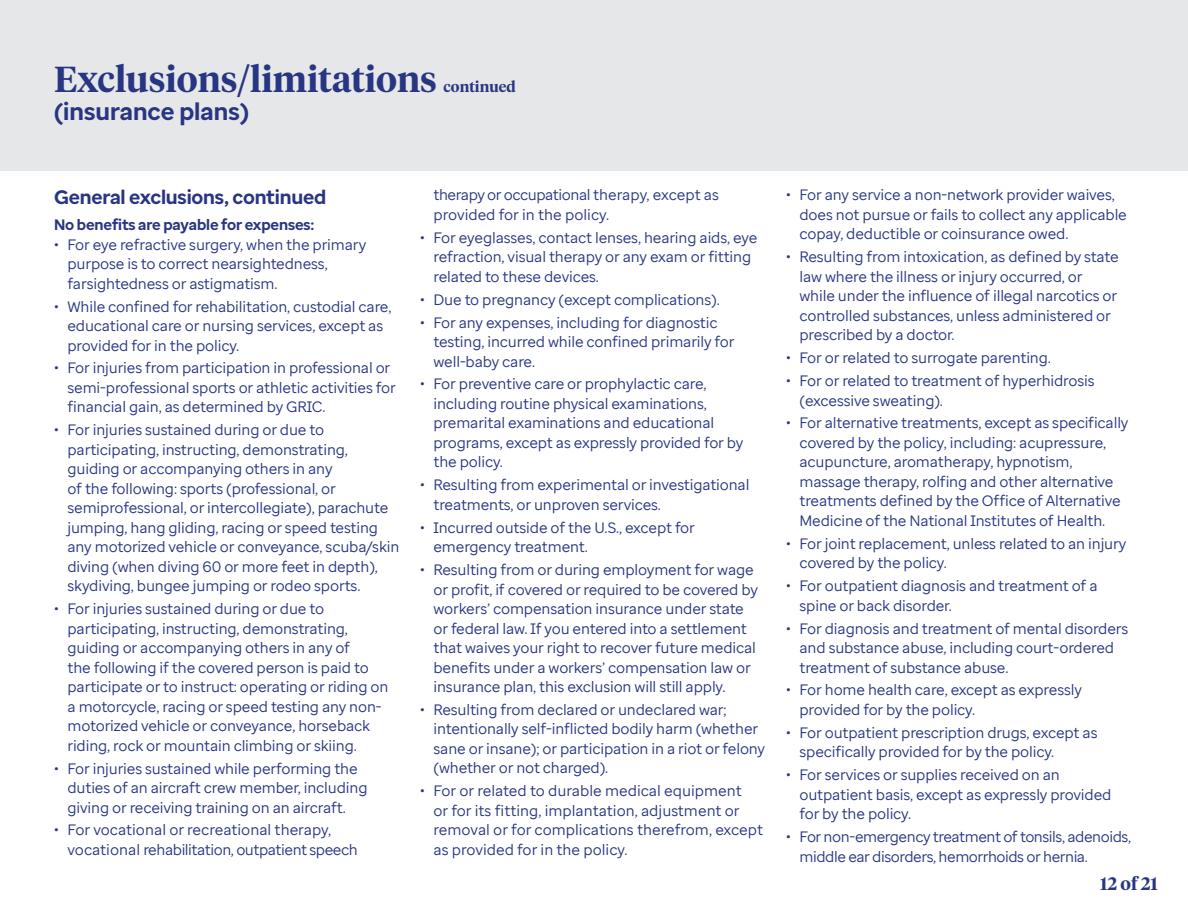
<style>
.page{position:relative;width:1188px;height:918px;background:#fff}
.page>*{position:absolute;margin:0;border:0;box-sizing:border-box;transform-origin:0 0}
.t1{font:600 36px "UHC Serif Headline";color:#283582}
.t2{font:700 24px "Enterprise Sans";color:#283582}
.t3{font:700 19.5px "Enterprise Sans";letter-spacing:-.01em;color:#283582}
.t4{font:600 18px "UHC Serif Headline";color:#283582}
.t5{font:15px/19.5px "Enterprise Sans";letter-spacing:-.01em;color:#283582}
.t6{font:15px/19.5px "Enterprise Sans";letter-spacing:-.03em;color:#283582}
.t7{font:700 15px "Enterprise Sans";letter-spacing:-.01em;color:#283582}
.t8{font:600 15px "UHC Serif Headline";color:#283582}
</style>
<div class="page">
<div style="left:0;top:0;width:1188px;height:171px;background:#e6e7e9"></div>
<h1 class="t1" style="left:54px;top:54px;width:385px">Exclusions/limitations</h1>
<h2 class="t2" style="left:54px;top:96px;width:197px">(insurance plans)</h2>
<p class="t8" style="left:444px;top:76px;width:74px">continued</p>
<h3 class="t3" style="left:54px;top:184px;width:274px">General exclusions, continued</h3>
<p class="t7" style="left:54px;top:215px;width:262px">No benefits are payable for expenses:</p>
<p class="t5" style="left:68px;top:235px;width:300px;text-indent:-14px">• For eye refractive surgery, when the primary purpose is to correct nearsightedness, farsightedness or astigmatism.</p>
<p class="t5" style="left:68px;top:296px;width:325px;text-indent:-14px">• While confined for rehabilitation, custodial care, educational care or nursing services, except as provided for in the policy.</p>
<p class="t5" style="left:68px;top:358px;width:330px;text-indent:-14px">• For injuries from participation in professional or semi-professional sports or athletic activities for financial gain, as determined by GRIC.</p>
<p class="t5" style="left:68px;top:420px;width:333px;text-indent:-14px">• For injuries sustained during or due to participating, instructing, demonstrating, guiding or accompanying others in any<br>of the following: sports (professional, or semiprofessional, or intercollegiate), parachute jumping, hang gliding, racing or speed testing any motorized vehicle or conveyance, scuba/skin diving (when diving 60 or more feet in depth), skydiving, bungee jumping or rodeo sports.</p>
<p class="t5" style="left:68px;top:599px;width:323px;text-indent:-14px">• For injuries sustained during or due to participating, instructing, demonstrating, guiding or accompanying others in any of<br>the following if the covered person is paid to participate or to instruct: operating or riding on a motorcycle, racing or speed testing any non&shy;motorized vehicle or conveyance, horseback riding, rock or mountain climbing or skiing.</p>
<p class="t5" style="left:68px;top:758px;width:302px;text-indent:-14px">• For injuries sustained while performing the duties of an aircraft crew member, including giving or receiving training on an aircraft.</p>
<p class="t5" style="left:68px;top:820px;width:292px;text-indent:-14px">• For vocational or recreational therapy, vocational rehabilitation, outpatient speech</p>
<p class="t5" style="left:434px;top:185px;width:287px">therapy or occupational therapy, except as provided for in the policy.</p>
<p class="t5" style="left:434px;top:228px;width:325px;text-indent:-14px">• For eyeglasses, contact lenses, hearing aids, eye refraction, visual therapy or any exam or fitting related to these devices.</p>
<p class="t5" style="left:420px;top:290px;width:301px">• Due to pregnancy (except complications).</p>
<p class="t5" style="left:434px;top:312px;width:302px;text-indent:-14px">• For any expenses, including for diagnostic testing, incurred while confined primarily for well-baby care.</p>
<p class="t5" style="left:434px;top:374px;width:311px;text-indent:-14px">• For preventive care or prophylactic care, including routine physical examinations, premarital examinations and educational programs, except as expressly provided for by the policy.</p>
<p class="t5" style="left:434px;top:475px;width:318px;text-indent:-14px">• Resulting from experimental or investigational treatments, or unproven services.</p>
<p class="t5" style="left:434px;top:518px;width:263px;text-indent:-14px">• Incurred outside of the U.S., except for emergency treatment.</p>
<p class="t5" style="left:434px;top:560px;width:326px;text-indent:-14px">• Resulting from or during employment for wage or profit, if covered or required to be covered by workers’ compensation insurance under state or federal law. If you entered into a settlement that waives your right to recover future medical benefits under a workers’ compensation law or insurance plan, this exclusion will still apply.</p>
<p class="t5" style="left:434px;top:700px;width:333px;text-indent:-14px">• Resulting from declared or undeclared war; intentionally self-inflicted bodily harm (whether sane or insane); or participation in a riot or felony (whether or not charged).</p>
<p class="t5" style="left:434px;top:781px;width:331px;text-indent:-14px">• For or related to durable medical equipment<br>or for its fitting, implantation, adjustment or removal or for complications therefrom, except as provided for in the policy.</p>
<p class="t5" style="left:800px;top:185px;width:329px;text-indent:-14px">• For any service a non-network provider waives, does not pursue or fails to collect any applicable copay, deductible or coinsurance owed.</p>
<p class="t5" style="left:800px;top:247px;width:321px;text-indent:-14px">• Resulting from intoxication, as defined by state law where the illness or injury occurred, or while under the influence of illegal narcotics or controlled substances, unless administered or prescribed by a doctor.</p>
<p class="t5" style="left:786px;top:348px;width:266px">• For or related to surrogate parenting.</p>
<p class="t5" style="left:800px;top:371px;width:297px;text-indent:-14px">• For or related to treatment of hyperhidrosis (excessive sweating).</p>
<p class="t5" style="left:800px;top:413px;width:331px;text-indent:-14px">• For alternative treatments, except as specifically covered by the policy, including: acupressure, acupuncture, aromatherapy, hypnotism, massage therapy, rolfing and other alternative treatments defined by the Office of Alternative Medicine of the National Institutes of Health.</p>
<p class="t5" style="left:800px;top:534px;width:328px;text-indent:-14px">• For joint replacement, unless related to an injury covered by the policy.</p>
<p class="t5" style="left:800px;top:576px;width:300px;text-indent:-14px">• For outpatient diagnosis and treatment of a spine or back disorder.</p>
<p class="t5" style="left:800px;top:618px;width:330px;text-indent:-14px">• For diagnosis and treatment of mental disorders and substance abuse, including court-ordered treatment of substance abuse.</p>
<p class="t5" style="left:800px;top:680px;width:284px;text-indent:-14px">• For home health care, except as expressly provided for by the policy.</p>
<p class="t5" style="left:800px;top:723px;width:300px;text-indent:-14px">• For outpatient prescription drugs, except as specifically provided for by the policy.</p>
<p class="t5" style="left:800px;top:765px;width:313px;text-indent:-14px">• For services or supplies received on an outpatient basis, except as expressly provided for by the policy.</p>
<p class="t6" style="left:800px;top:827px;width:333px;text-indent:-14px">• For non-emergency treatment of tonsils, adenoids, middle ear disorders, hemorrhoids or hernia.</p>
<p class="t4" style="left:1100px;top:871px;width:59px">12 of 21</p>
</div>
